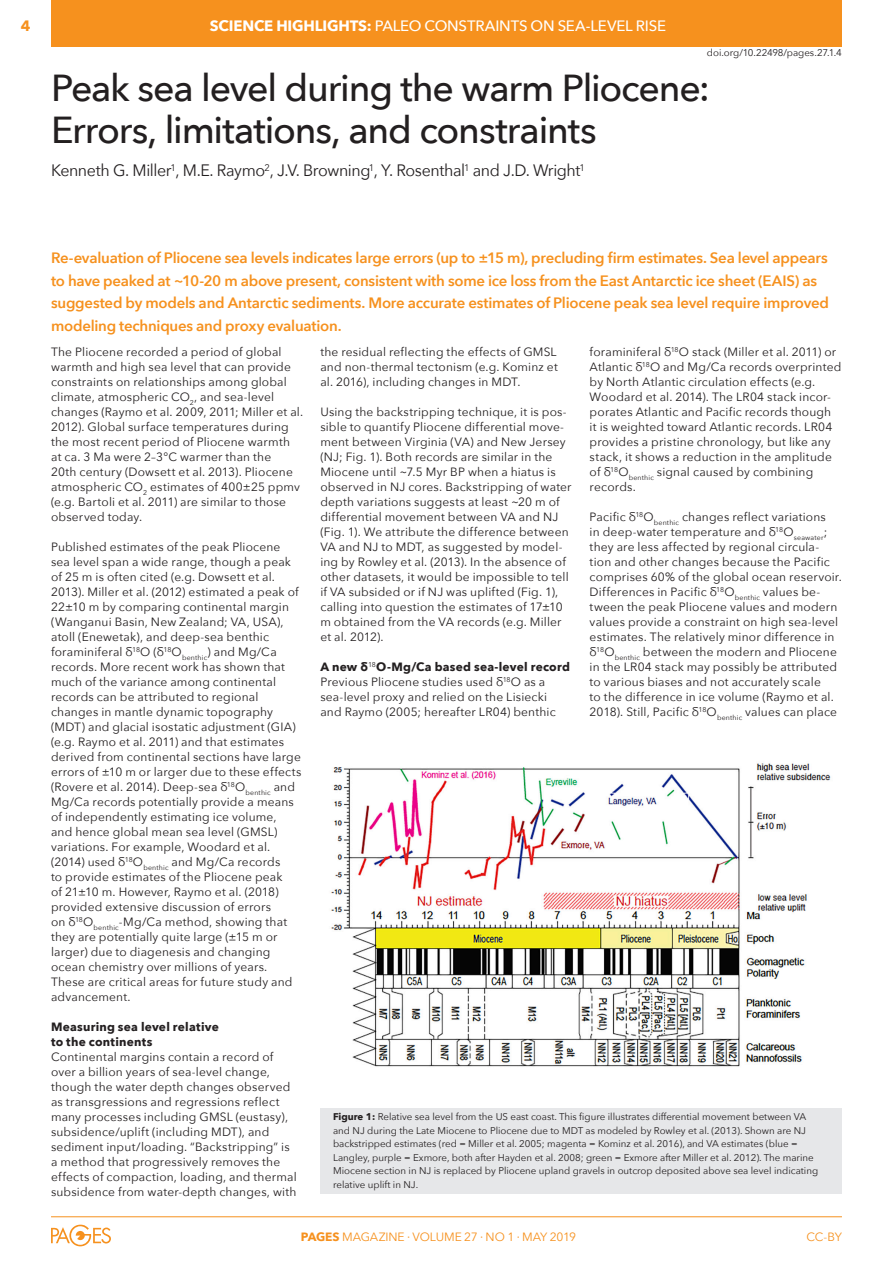
<style>
.page{position:relative;width:893px;height:1263px;background:#fff}
.page>*{position:absolute;margin:0;border:0;box-sizing:border-box;transform-origin:0 0}
.ARTICLE-Title{font:500 37.5px "Avenir Next";letter-spacing:-.035em;color:#231f20}
.ARTICLE-Authors{font:16.5px "Avenir Next";letter-spacing:-.025em;color:#231f20}
.ARTICLE-Abstract{font:600 15px/22.5px "Avenir Next";letter-spacing:-.015em;color:#f6911e}
.t1{font:500 15px "Avenir Next";letter-spacing:-.015em;color:#fff}
.t2{font:700 15px "Avenir Next";color:#f6911e}
._3col-text{font:12px/15px "Avenir Next";letter-spacing:.015em;color:#231f20}
._3col-subtitles{font:700 12px/15px "Avenir Next";letter-spacing:.02em;color:#231f20}
.t3{font:12px "Avenir Next";letter-spacing:-.005em;color:#f6911e}
.ARTICLE-Figure_Capti{font:9.75px/13.5px "Avenir Next";color:#231f20}
.DOI{font:9.75px "Avenir Next";letter-spacing:-.005em;color:#231f20}
.s1{font-weight:700}
</style>
<div class="page">
<hr style="left:51px;top:1216px;width:791px;height:1px;background:#f6911e">
<svg style="left:51px;top:1225px;width:60px;height:21px"></svg>
<div style="left:51px;top:0;width:791px;height:46px;background:#f6911e"></div>
<div style="left:320px;top:1109px;width:522px;height:85px;background:#e6e7e9"></div>
<img style="left:331px;top:763px;width:500px;height:304px">
<p class="t2" style="left:21px;top:13px;width:11px">4</p>
<p class="t1" style="left:210px;top:13px;width:458px"><span class="s1">SCIENCE HIGHLIGHTS:</span> Paleo Constraints on Sea-Level Rise</p>
<p class="DOI" style="left:707px;top:45px;width:136px">doi.org/10.22498/pages.27.1.4</p>
<p class="ARTICLE-Title" style="left:51px;top:56px;width:660px">Peak sea level during the warm Pliocene:</p>
<p class="ARTICLE-Title" style="left:51px;top:98px;width:547px">Errors, limitations, and constraints</p>
<p class="ARTICLE-Authors" style="left:51px;top:157px;width:535px">Kenneth G. Miller<sup>1</sup>, M.E. Raymo<sup>2</sup>, J.V. Browning<sup>1</sup>, Y. Rosenthal<sup>1</sup> and J.D. Wright<sup>1</sup></p>
<p class="ARTICLE-Abstract" style="left:51px;top:246px;width:779px">Re-evaluation of Pliocene sea levels indicates large errors (up to ±15 m), precluding firm estimates. Sea level appears to have peaked at ~10-20 m above present, consistent with some ice loss from the East Antarctic ice sheet (EAIS) as suggested by models and Antarctic sediments. More accurate estimates of Pliocene peak sea level require improved modeling techniques and proxy evaluation.</p>
<p class="_3col-text" style="left:51px;top:344px;width:254px">The Pliocene recorded a period of global warmth and high sea level that can provide constraints on relationships among global climate, atmospheric CO<sub>2</sub>, and sea-level changes (Raymo et al. 2009, 2011; Miller et al.<br>2012). Global surface temperatures during the most recent period of Pliocene warmth at ca. 3 Ma were 2–3°C warmer than the<br>20th century (Dowsett et al. 2013). Pliocene atmospheric CO<sub>2</sub> estimates of 400±25 ppmv (e.g. Bartoli et al. 2011) are similar to those observed today.</p>
<p class="_3col-text" style="left:51px;top:539px;width:252px">Published estimates of the peak Pliocene sea level span a wide range, though a peak of 25 m is often cited (e.g. Dowsett et al.<br>2013). Miller et al. (2012) estimated a peak of 22±10 m by comparing continental margin (Wanganui Basin, New Zealand; VA, USA), atoll (Enewetak), and deep-sea benthic foraminiferal δ<sup>18</sup>O (δ<sup>18</sup>O<sub>benthic</sub>) and Mg/Ca records. More recent work has shown that much of the variance among continental records can be attributed to regional changes in mantle dynamic topography (MDT) and glacial isostatic adjustment (GIA) (e.g. Raymo et al. 2011) and that estimates derived from continental sections have large errors of ±10 m or larger due to these effects (Rovere et al. 2014). Deep-sea δ<sup>18</sup>O<sub>benthic</sub> and Mg/Ca records potentially provide a means of independently estimating ice volume,<br>and hence global mean sea level (GMSL) variations. For example, Woodard et al. (2014) used δ<sup>18</sup>O<sub>benthic</sub> and Mg/Ca records<br>to provide estimates of the Pliocene peak<br>of 21±10 m. However, Raymo et al. (2018) provided extensive discussion of errors<br>on δ<sup>18</sup>O<sub>benthic</sub>-Mg/Ca method, showing that they are potentially quite large (±15 m or larger) due to diagenesis and changing ocean chemistry over millions of years.<br>These are critical areas for future study and advancement.</p>
<p class="_3col-subtitles" style="left:51px;top:1019px;width:169px">Measuring sea level relative to the continents</p>
<p class="_3col-text" style="left:51px;top:1049px;width:247px">Continental margins contain a record of over a billion years of sea-level change, though the water depth changes observed as transgressions and regressions reflect many processes including GMSL (eustasy), subsidence/uplift (including MDT), and sediment input/loading. “Backstripping” is a method that progressively removes the effects of compaction, loading, and thermal subsidence from water-depth changes, with</p>
<p class="_3col-text" style="left:320px;top:344px;width:239px;text-align:justify">the residual reflecting the effects of GMSL and non-thermal tectonism (e.g. Kominz et al. 2016), including changes in MDT.</p>
<p class="_3col-text" style="left:320px;top:404px;width:253px">Using the backstripping technique, it is pos&shy;sible to quantify Pliocene differential move&shy;ment between Virginia (VA) and New Jersey (NJ; Fig. 1). Both records are similar in the Miocene until ~7.5 Myr BP when a hiatus is observed in NJ cores. Backstripping of water depth variations suggests at least ~20 m of differential movement between VA and NJ (Fig. 1). We attribute the difference between VA and NJ to MDT, as suggested by model&shy;ing by Rowley et al. (2013). In the absence of other datasets, it would be impossible to tell if VA subsided or if NJ was uplifted (Fig. 1), calling into question the estimates of 17±10 m obtained from the VA records (e.g. Miller et al. 2012).</p>
<p class="_3col-subtitles" style="left:320px;top:659px;width:251px">A new δ<sup>18</sup>O-Mg/Ca based sea-level record</p>
<p class="_3col-text" style="left:320px;top:674px;width:237px">Previous Pliocene studies used δ<sup>18</sup>O as a sea-level proxy and relied on the Lisiecki and Raymo (2005; hereafter LR04) benthic</p>
<p class="_3col-text" style="left:590px;top:344px;width:253px">foraminiferal δ<sup>18</sup>O stack (Miller et al. 2011) or Atlantic δ<sup>18</sup>O and Mg/Ca records overprinted by North Atlantic circulation effects (e.g.<br>Woodard et al. 2014). The LR04 stack incor&shy;porates Atlantic and Pacific records though<br>it is weighted toward Atlantic records. LR04 provides a pristine chronology, but like any stack, it shows a reduction in the amplitude of δ<sup>18</sup>O<sub>benthic</sub> signal caused by combining records.</p>
<p class="_3col-text" style="left:590px;top:509px;width:254px">Pacific δ<sup>18</sup>O<sub>benthic</sub> changes reflect variations<br>in deep-water temperature and δ<sup>18</sup>O<sub>seawater</sub>; they are less affected by regional circula&shy;tion and other changes because the Pacific comprises 60% of the global ocean reservoir.<br>Differences in Pacific δ<sup>18</sup>O<sub>benthic</sub> values be&shy;tween the peak Pliocene values and modern values provide a constraint on high sea-level estimates. The relatively minor difference in δ<sup>18</sup>O<sub>benthic</sub> between the modern and Pliocene in the LR04 stack may possibly be attributed to various biases and not accurately scale<br>to the difference in ice volume (Raymo et al.<br>2018). Still, Pacific δ<sup>18</sup>O<sub>benthic</sub> values can place</p>
<p class="ARTICLE-Figure_Capti" style="left:333px;top:1110px;width:487px"><span class="s1">Figure 1:</span> Relative sea level from the US east coast. This figure illustrates differential movement between VA and NJ during the Late Miocene to Pliocene due to MDT as modeled by Rowley et al. (2013). Shown are NJ backstripped estimates (red = Miller et al. 2005; magenta = Kominz et al. 2016), and VA estimates (blue = Langley, purple = Exmore, both after Hayden et al. 2008; green = Exmore after Miller et al. 2012). The marine Miocene section in NJ is replaced by Pliocene upland gravels in outcrop deposited above sea level indicating relative uplift in NJ.</p>
<p class="t3" style="left:301px;top:1227px;width:277px"><span class="s1">PAGES</span> MAGAZINE ∙ VOLUME 27 ∙ NO 1 ∙ May 2019</p>
<p class="t3" style="left:807px;top:1227px;width:37px">CC-BY</p>
</div>
